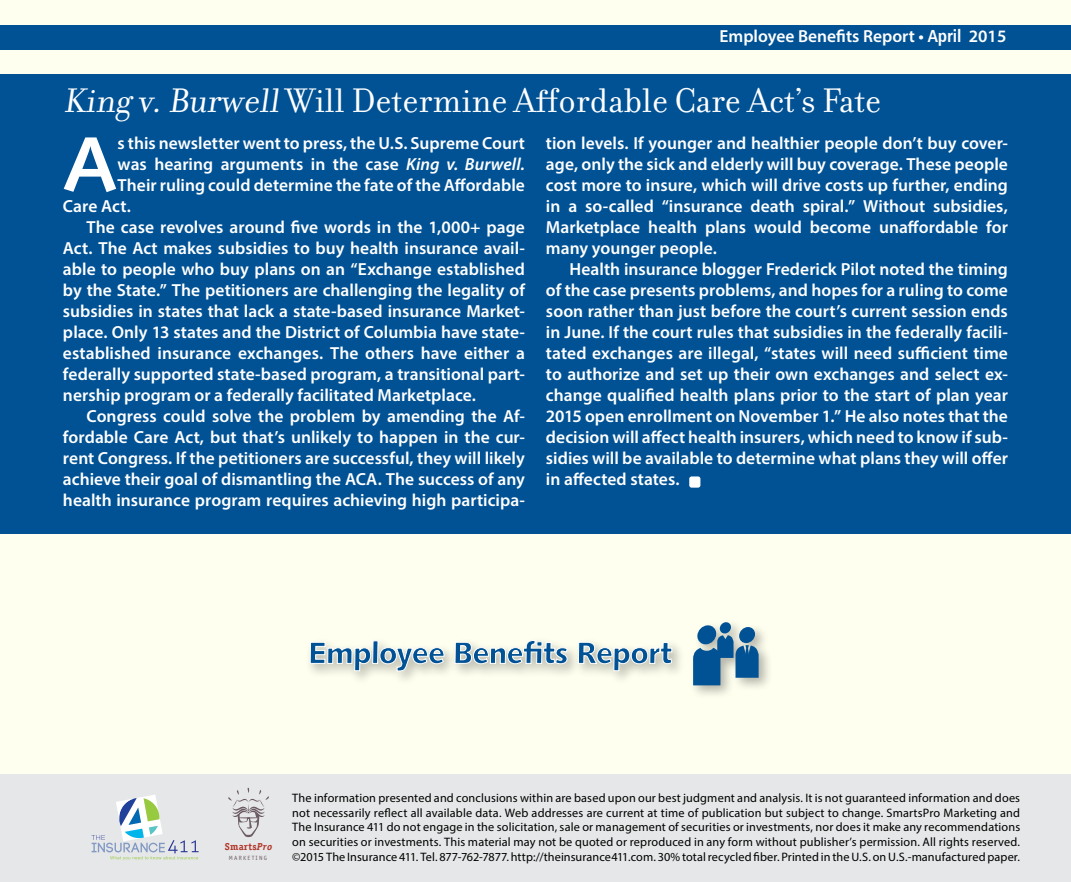
<style>
.page{position:relative;width:1071px;height:882px;background:#fff}
.page>*{position:absolute;margin:0;border:0;box-sizing:border-box;transform-origin:0 0}
.t1{font:77.17px "Humanist 531 BT Bold A";color:#fff}
.t2{font:36.75px "Filosofia";color:#fff}
.t3{font:600 17.5px/21px "Myriad Pro";color:#fff;text-align:justify}
.t4{font:12.25px/14.7px "Myriad Pro";letter-spacing:.01em;color:#000;text-align:justify}
.t5{font:700 9.97px "Officina Serif";letter-spacing:.03em;color:#b13427}
.t6{font:6.12px "Officina Sans";letter-spacing:.2em;color:#6c5c65}
.s1{font-family:"Humanist 777 BT Bold Condensed B";font-weight:400}
.s2{font-style:italic}
</style>
<div class="page">
<div style="left:1px;top:1px;width:1070px;height:881px;background:#fffff0"></div>
<div style="left:0;top:25px;width:1071px;height:24px;background:#005295"></div>
<div style="left:0;top:775px;width:1071px;height:107px;background:#e6e7e8"></div>
<svg style="left:228px;top:788px;width:41px;height:49px"></svg>
<svg style="left:91px;top:795px;width:108px;height:65px"></svg>
<div style="left:0;top:74px;width:1071px;height:460px;background:#005295"></div>
<div style="left:305px;top:636px;width:381px;height:50px;background:#000;opacity:.3"></div>
<svg style="left:309px;top:640px;width:364px;height:32px"></svg>
<div style="left:688px;top:618px;width:85px;height:82px;background:#000;opacity:.3"></div>
<div style="left:697px;top:625px;width:19px;height:20px;background:#005295;border-radius:50%"></div>
<div style="left:720px;top:622px;width:11px;height:12px;background:#005295;border-radius:50%"></div>
<div style="left:739px;top:627px;width:16px;height:16px;background:#005295;border-radius:50%"></div>
<svg style="left:693px;top:635px;width:66px;height:50px;background:#4980a8"></svg>
<div style="left:689px;top:476px;width:11px;height:12px;background:#fff;border-radius:2px"></div>
<p class="t3" style="left:720px;top:26px;width:288px">Employee Benefits Report • <span class="s1">April</span> 2015</p>
<h2 class="t2" style="left:63px;top:80px;width:820px">King v.BurwellWill Determine Affordable Care Act’s Fate</h2>
<h1 class="t1" style="left:63px;top:116px;width:56px">A</h1>
<p class="t3" style="left:118px;top:132px;width:409px">s this newsletter went to press, the U.S. Supreme Court</p>
<p class="t3" style="left:546px;top:132px;width:463px">tion levels. If younger and healthier people don’t buy cover&shy;age, only the sick and elderly will buy coverage. These people cost more to insure, which will drive costs up further, ending in a so-called “insurance death spiral.” Without subsidies, Marketplace health plans would become unaffordable for many younger people.</p>
<p class="t3" style="left:546px;top:258px;width:464px;text-indent:24px">Health insurance blogger Frederick Pilot noted the timing of the case presents problems, and hopes for a ruling to come soon rather than just before the court’s current session ends in June. If the court rules that subsidies in the federally facili&shy;tated exchanges are illegal, “states will need sufficient time to authorize and set up their own exchanges and select ex&shy;change qualified health plans prior to the start of plan year 2015 open enrollment on November 1.” He also notes that the decision will affect health insurers, which need to know if sub&shy;sidies will be available to determine what plans they will offer in affected states.</p>
<p class="t3" style="left:118px;top:153px;width:409px">was hearing arguments in the case <span class="s2">King v. Burwell.</span></p>
<p class="t3" style="left:118px;top:174px;width:409px">Their ruling could determine the fate of the Affordable</p>
<p class="t3" style="left:63px;top:195px;width:69px">Care Act.</p>
<p class="t3" style="left:87px;top:216px;width:440px">The case revolves around five words in the 1,000+ page</p>
<p class="t3" style="left:63px;top:237px;width:463px">Act. The Act makes subsidies to buy health insurance avail-</p>
<p class="t3" style="left:63px;top:258px;width:463px">able to people who buy plans on an “Exchange established</p>
<p class="t3" style="left:63px;top:279px;width:463px">by the State.” The petitioners are challenging the legality of</p>
<p class="t3" style="left:63px;top:300px;width:463px">subsidies in states that lack a state-based insurance Market-</p>
<p class="t3" style="left:63px;top:321px;width:463px">place. Only 13 states and the District of Columbia have state-</p>
<p class="t3" style="left:63px;top:342px;width:463px">established insurance exchanges. The others have either a</p>
<p class="t3" style="left:63px;top:363px;width:463px">federally supported state-based program, a transitional part-</p>
<p class="t3" style="left:63px;top:384px;width:414px">nership program or a federally facilitated Marketplace.</p>
<p class="t3" style="left:87px;top:405px;width:440px">Congress could solve the problem by amending the Af-</p>
<p class="t3" style="left:63px;top:426px;width:464px">fordable Care Act, but that’s unlikely to happen in the cur-</p>
<p class="t3" style="left:63px;top:447px;width:463px">rent Congress. If the petitioners are successful, they will likely</p>
<p class="t3" style="left:63px;top:468px;width:463px">achieve their goal of dismantling the ACA. The success of any</p>
<p class="t3" style="left:63px;top:489px;width:464px">health insurance program requires achieving high participa-</p>
<p class="t5" style="left:225px;top:841px;width:49px">Smarts<span class="s2">Pro</span></p>
<p class="t6" style="left:229px;top:854px;width:40px">MARKETING</p>
<p class="t4" style="left:292px;top:790px;width:729px">The information presented and conclusions within are based upon our best judgment and analysis. It is not guaranteed information and does not necessarily reflect all available data. Web addresses are current at time of publication but subject to change. SmartsPro Marketing and The Insurance 411 do not engage in the solicitation, sale or management of securities or investments, nor does it make any recommendations on securities or investments. This material may not be quoted or reproduced in any form without publisher’s permission. All rights reserved. ©2015 The Insurance 411. Tel. 877-762-7877. http://theinsurance411.com. 30% total recycled fiber. Printed in the U.S. on U.S.-manufactured paper.</p>
</div>
